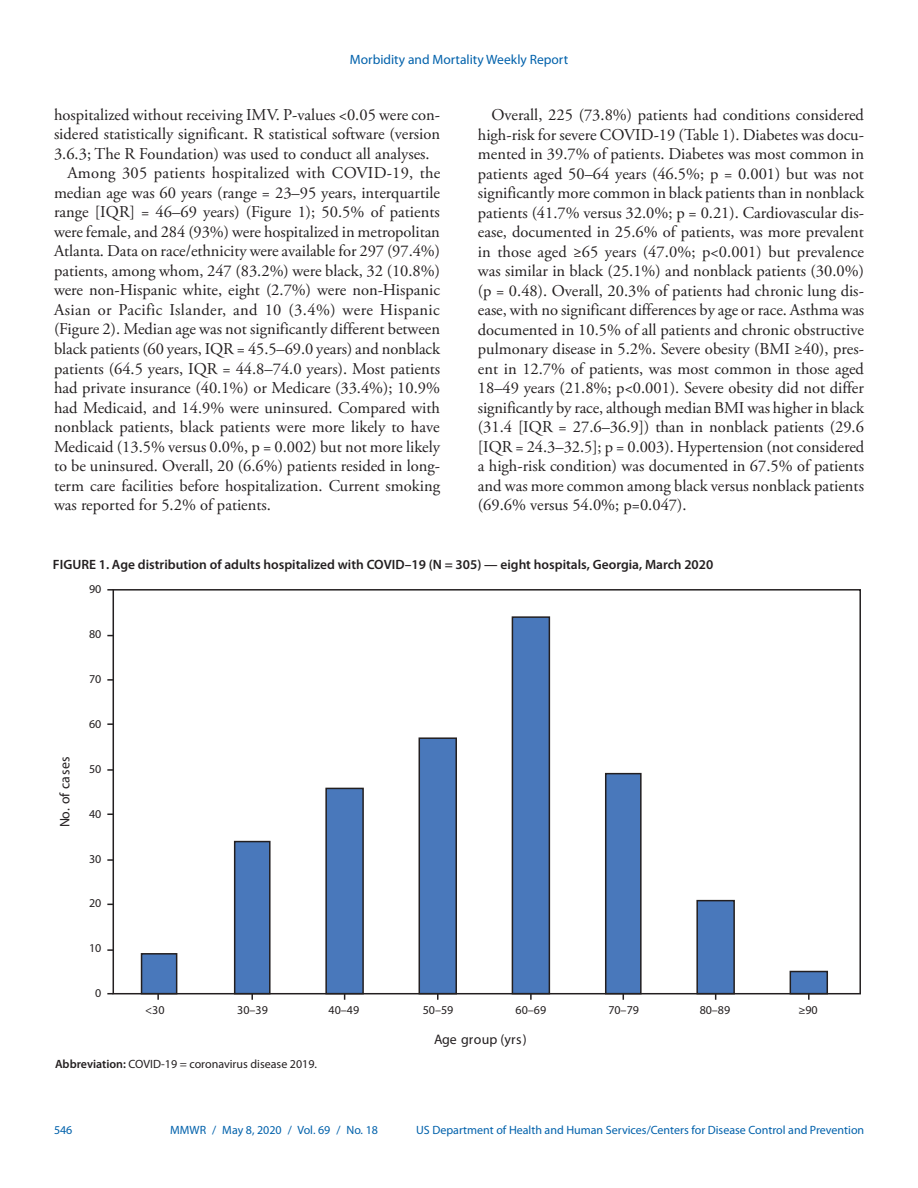
<style>
.page{position:relative;width:918px;height:1188px;background:#fff}
.page>*{position:absolute;margin:0;border:0;box-sizing:border-box;transform-origin:0 0}
.Paragraph{font:16.5px/19.5px "Adobe Garamond Pro";color:#231f20;text-align:justify}
.t1{font:13.8px "Myriad Pro";letter-spacing:.01em;color:#231f20}
.Figure_Title{font:600 13.5px "Myriad Pro";color:#231f20}
.t2{font:13.5px "Myriad Pro";color:#0161ab}
.t3{font:12px "Myriad Pro";color:#0161ab}
.Abbreviations{font:12px "Myriad Pro";color:#231f20}
.s1{font-weight:600}
</style>
<div class="page">
<div style="left:142px;top:954px;width:35px;height:40px;background:#4978bb"></div>
<div style="left:141px;top:953px;width:36px;height:41px;border:2px solid #231f20"></div>
<div style="left:235px;top:842px;width:35px;height:152px;background:#4978bb"></div>
<div style="left:234px;top:841px;width:37px;height:153px;border:2px solid #231f20"></div>
<div style="left:326px;top:788px;width:37px;height:206px;background:#4978bb"></div>
<div style="left:325px;top:788px;width:39px;height:206px;border:2px solid #231f20"></div>
<div style="left:419px;top:738px;width:37px;height:256px;background:#4978bb"></div>
<div style="left:419px;top:737px;width:38px;height:257px;border:2px solid #231f20"></div>
<div style="left:512px;top:617px;width:37px;height:377px;background:#4978bb"></div>
<div style="left:512px;top:616px;width:38px;height:378px;border:2px solid #231f20"></div>
<div style="left:606px;top:774px;width:35px;height:220px;background:#4978bb"></div>
<div style="left:605px;top:773px;width:37px;height:221px;border:2px solid #231f20"></div>
<div style="left:697px;top:901px;width:37px;height:93px;background:#4978bb"></div>
<div style="left:696px;top:900px;width:39px;height:94px;border:2px solid #231f20"></div>
<div style="left:790px;top:972px;width:37px;height:22px;background:#4978bb"></div>
<div style="left:790px;top:971px;width:38px;height:23px;border:2px solid #231f20"></div>
<svg style="left:107px;top:949px;width:6px;height:2px"></svg>
<svg style="left:107px;top:859px;width:6px;height:2px"></svg>
<svg style="left:107px;top:769px;width:6px;height:2px"></svg>
<svg style="left:107px;top:723px;width:6px;height:2px"></svg>
<svg style="left:107px;top:679px;width:6px;height:2px"></svg>
<svg style="left:107px;top:589px;width:6px;height:2px"></svg>
<svg style="left:157px;top:994px;width:2px;height:6px"></svg>
<svg style="left:251px;top:994px;width:2px;height:6px"></svg>
<svg style="left:437px;top:994px;width:2px;height:6px"></svg>
<svg style="left:530px;top:994px;width:2px;height:6px"></svg>
<svg style="left:808px;top:994px;width:2px;height:6px"></svg>
<div style="left:113px;top:589px;width:748px;height:405px;border:2px solid #231f20"></div>
<p class="t2" style="left:350px;top:51px;width:220px">Morbidity and Mortality Weekly Report</p>
<p class="Paragraph" style="left:54px;top:106px;width:388px">hospitalized without receiving IMV. P-values &lt;0.05 were con&shy;sidered statistically significant. R statistical software (version 3.6.3; The R Foundation) was used to conduct all analyses.</p>
<p class="Paragraph" style="left:54px;top:164px;width:388px;text-indent:13px">Among 305 patients hospitalized with COVID-19, the median age was 60 years (range = 23–95 years, interquartile range [IQR] = 46–69 years) (Figure 1); 50.5% of patients were female, and 284 (93%) were hospitalized in metropolitan Atlanta. Data on race/ethnicity were available for 297 (97.4%) patients, among whom, 247 (83.2%) were black, 32 (10.8%) were non-Hispanic white, eight (2.7%) were non-Hispanic Asian or Pacific Islander, and 10 (3.4%) were Hispanic (Figure 2). Median age was not significantly different between black patients (60 years, IQR = 45.5–69.0 years) and nonblack patients (64.5 years, IQR = 44.8–74.0 years). Most patients had private insurance (40.1%) or Medicare (33.4%); 10.9% had Medicaid, and 14.9% were uninsured. Compared with nonblack patients, black patients were more likely to have Medicaid (13.5% versus 0.0%, p = 0.002) but not more likely to be uninsured. Overall, 20 (6.6%) patients resided in long&shy;term care facilities before hospitalization. Current smoking was reported for 5.2% of patients.</p>
<p class="Paragraph" style="left:478px;top:106px;width:388px;text-indent:13px">Overall, 225 (73.8%) patients had conditions considered high-risk for severe COVID-19 (Table 1). Diabetes was docu&shy;mented in 39.7% of patients. Diabetes was most common in patients aged 50–64 years (46.5%; p = 0.001) but was not significantly more common in black patients than in nonblack patients (41.7% versus 32.0%; p = 0.21). Cardiovascular dis&shy;ease, documented in 25.6% of patients, was more prevalent in those aged ≥65 years (47.0%; p&lt;0.001) but prevalence was similar in black (25.1%) and nonblack patients (30.0%) (p = 0.48). Overall, 20.3% of patients had chronic lung dis&shy;ease, with no significant differences by age or race. Asthma was documented in 10.5% of all patients and chronic obstructive pulmonary disease in 5.2%. Severe obesity (BMI ≥40), pres&shy;ent in 12.7% of patients, was most common in those aged 18–49 years (21.8%; p&lt;0.001). Severe obesity did not differ significantly by race, although median BMI was higher in black (31.4 [IQR = 27.6–36.9]) than in nonblack patients (29.6 [IQR = 24.3–32.5]; p = 0.003). Hypertension (not considered a high-risk condition) was documented in 67.5% of patients and was more common among black versus nonblack patients (69.6% versus 54.0%; p=0.047).</p>
<p class="Figure_Title" style="left:53px;top:555px;width:662px">FIGURE 1. Age distribution of adults hospitalized with COVID–19 (N = 305) — eight hospitals, Georgia, March 2020</p>
<p class="Abbreviations" style="left:89px;top:582px;width:14px">90</p>
<p class="Abbreviations" style="left:89px;top:627px;width:14px">80</p>
<p class="Abbreviations" style="left:89px;top:671px;width:14px">70</p>
<p class="t1" style="left:57px;top:827px;width:72px;rotate:-90deg">No. of cases</p>
<p class="Abbreviations" style="left:89px;top:716px;width:14px">60</p>
<p class="Abbreviations" style="left:89px;top:761px;width:14px">50</p>
<p class="Abbreviations" style="left:89px;top:806px;width:14px">40</p>
<p class="Abbreviations" style="left:89px;top:851px;width:14px">30</p>
<p class="Abbreviations" style="left:89px;top:896px;width:14px">20</p>
<p class="Abbreviations" style="left:89px;top:941px;width:14px">10</p>
<p class="Abbreviations" style="left:95px;top:986px;width:8px">0</p>
<p class="Abbreviations" style="left:145px;top:1002px;width:21px">&lt;30</p>
<p class="Abbreviations" style="left:237px;top:1002px;width:32px">30–39</p>
<p class="Abbreviations" style="left:329px;top:1002px;width:32px">40–49</p>
<p class="Abbreviations" style="left:423px;top:1002px;width:32px">50–59</p>
<p class="Abbreviations" style="left:516px;top:1002px;width:32px">60–69</p>
<p class="Abbreviations" style="left:608px;top:1002px;width:32px">70–79</p>
<p class="Abbreviations" style="left:700px;top:1002px;width:32px">80–89</p>
<p class="Abbreviations" style="left:798px;top:1002px;width:21px">≥90</p>
<p class="t1" style="left:434px;top:1031px;width:94px">Age group (yrs)</p>
<p class="Abbreviations" style="left:55px;top:1057px;width:263px"><span class="s1">Abbreviation:</span> COVID-19 = coronavirus disease 2019.</p>
<p class="t3" style="left:54px;top:1123px;width:20px">546</p>
<p class="t3" style="left:170px;top:1123px;width:209px">MMWR / May 8, 2020 / Vol. 69 / No. 18</p>
<p class="t3" style="left:416px;top:1123px;width:450px">US Department of Health and Human Services/Centers for Disease Control and Prevention</p>
</div>
